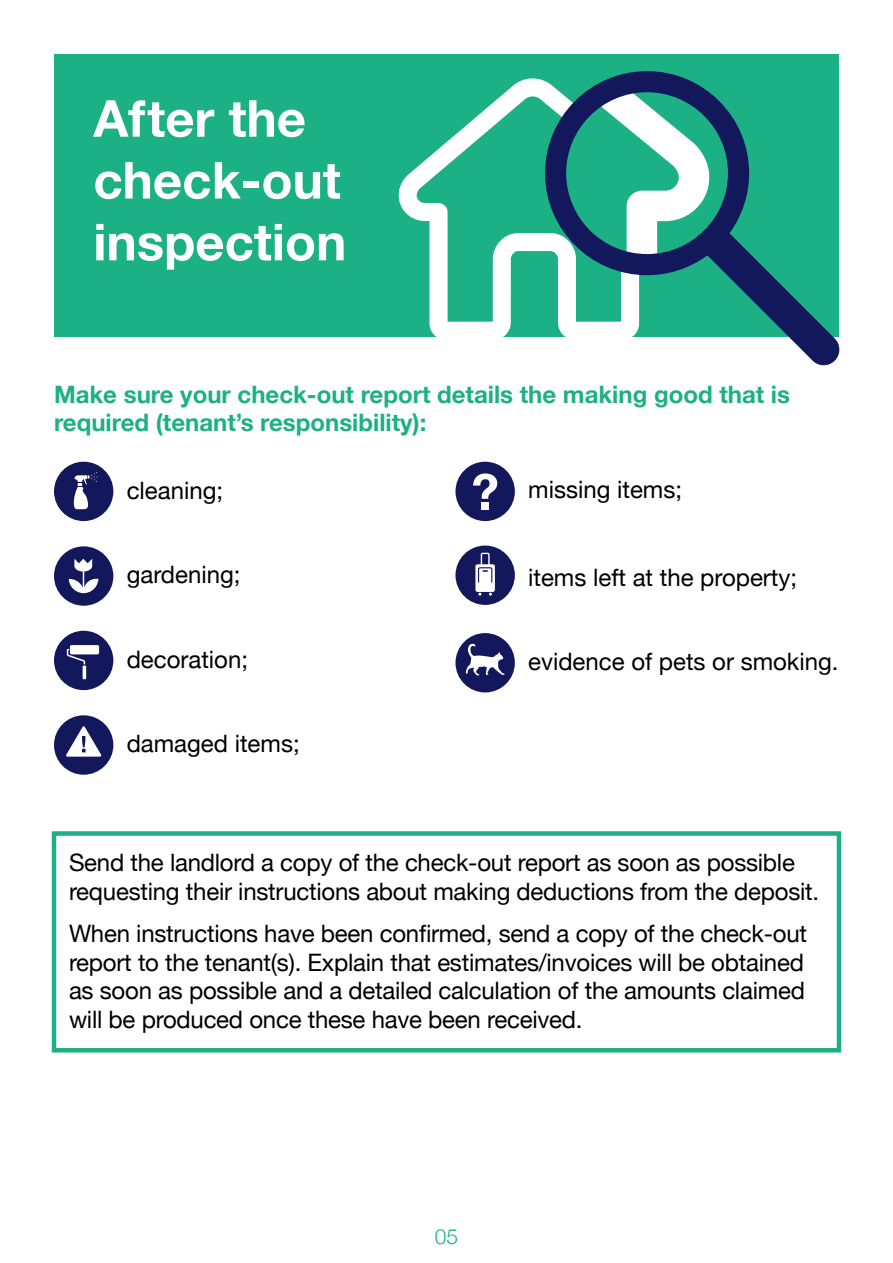
<style>
.page{position:relative;width:893px;height:1263px;background:#fff}
.page>*{position:absolute;margin:0;border:0;box-sizing:border-box;transform-origin:0 0}
.t1{font:700 51px/61.8px "Helvetica Neue";color:#fff}
.t2{font:24px/28.8px "Helvetica Neue";letter-spacing:-.01em;color:#000}
.t3{font:700 24px/28.8px "Helvetica Neue";color:#1cb085}
.t4{font:300 21px "Helvetica Neue";color:#1cb085}
</style>
<div class="page">
<div style="left:54px;top:54px;width:785px;height:283px;background:#1cb085"></div>
<svg style="left:398px;top:78px;width:147px;height:259px"></svg>
<svg style="left:545px;top:71px;width:295px;height:294px"></svg>
<div style="left:54px;top:462px;width:59px;height:59px;background:#12185b;border-radius:50%"></div>
<svg style="left:74px;top:472px;width:24px;height:37px"></svg>
<div style="left:54px;top:546px;width:59px;height:60px;background:#12185b;border-radius:50%"></div>
<svg style="left:69px;top:559px;width:30px;height:34px"></svg>
<div style="left:54px;top:631px;width:59px;height:59px;background:#12185b;border-radius:50%"></div>
<div style="left:70px;top:645px;width:29px;height:9px;background:#fff;border-radius:2px"></div>
<svg style="left:67px;top:649px;width:19px;height:30px"></svg>
<div style="left:54px;top:715px;width:59px;height:60px;background:#12185b;border-radius:50%"></div>
<svg style="left:66px;top:726px;width:36px;height:31px"></svg>
<div style="left:455px;top:462px;width:60px;height:59px;background:#12185b;border-radius:50%"></div>
<div style="left:481px;top:502px;width:8px;height:7px;background:#fff"></div>
<svg style="left:473px;top:473px;width:24px;height:26px"></svg>
<div style="left:455px;top:545px;width:60px;height:60px;background:#12185b;border-radius:50%"></div>
<svg style="left:475px;top:553px;width:20px;height:43px"></svg>
<div style="left:455px;top:633px;width:60px;height:59px;background:#12185b;border-radius:50%"></div>
<svg style="left:466px;top:644px;width:39px;height:31px"></svg>
<div style="left:52px;top:831px;width:789px;height:221px;border:4px solid #1cb085"></div>
<h1 class="t1" style="left:93px;top:89px;width:255px">After the check-out inspection</h1>
<p class="t3" style="left:54px;top:380px;width:737px">Make sure your check-out report details the making good that is required (tenant’s responsibility):</p>
<p class="t2" style="left:127px;top:477px;width:98px">cleaning;</p>
<p class="t2" style="left:528px;top:477px;width:155px">missing items;</p>
<p class="t2" style="left:127px;top:562px;width:115px">gardening;</p>
<p class="t2" style="left:528px;top:564px;width:270px">items left at the property;</p>
<p class="t2" style="left:127px;top:646px;width:123px">decoration;</p>
<p class="t2" style="left:528px;top:649px;width:312px">evidence of pets or smoking.</p>
<p class="t2" style="left:127px;top:731px;width:174px">damaged items;</p>
<p class="t2" style="left:69px;top:850px;width:752px">Send the landlord a copy of the check-out report as soon as possible requesting their instructions about making deductions from the deposit.</p>
<p class="t2" style="left:69px;top:920px;width:739px">When instructions have been confirmed, send a copy of the check-out report to the tenant(s). Explain that estimates/invoices will be obtained as soon as possible and a detailed calculation of the amounts claimed will be produced once these have been received.</p>
<p class="t4" style="left:435px;top:1219px;width:25px">05</p>
</div>
